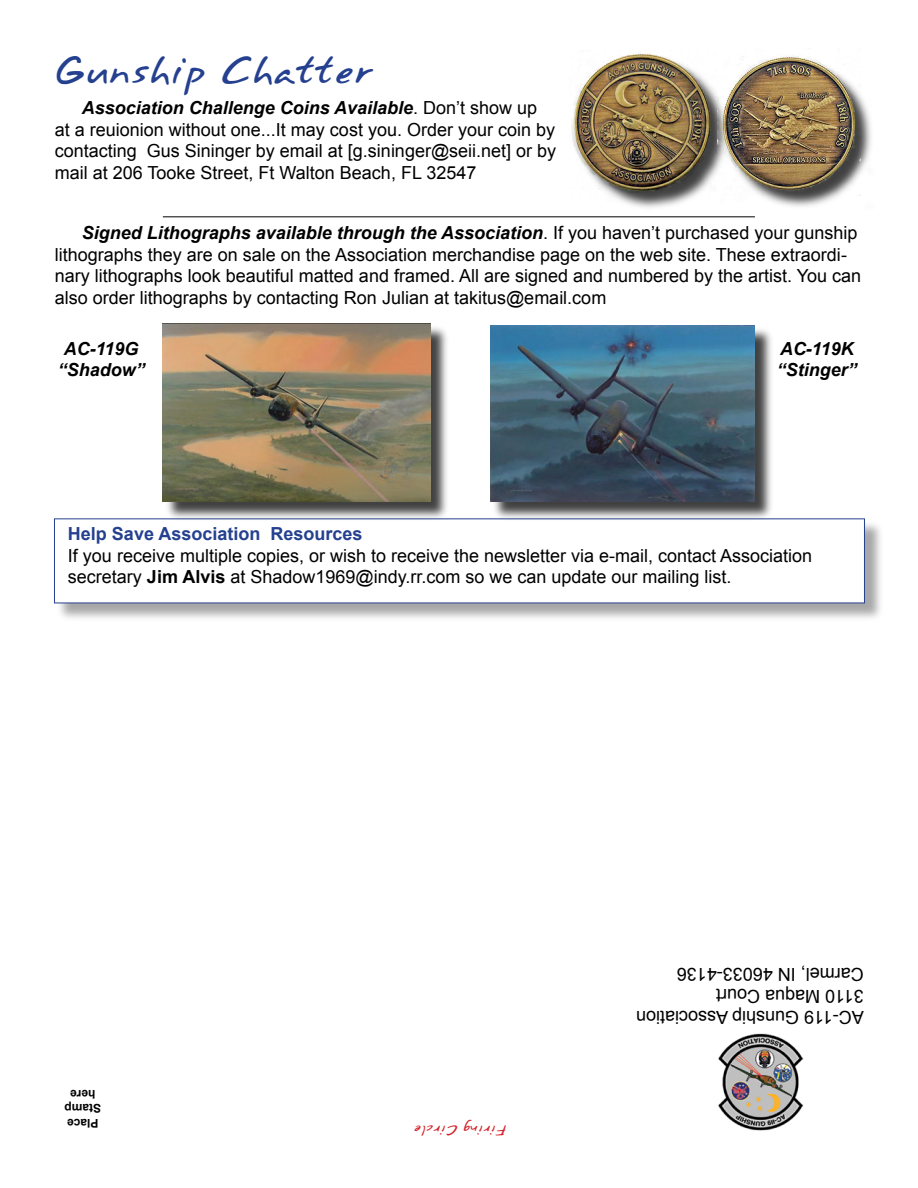
<style>
.page{position:relative;width:918px;height:1188px;background:#fff}
.page>*{position:absolute;margin:0;border:0;box-sizing:border-box;transform-origin:0 0}
.t1{font:33px "Annifont";color:#24408f}
.t2{font:18px/21.6px "Arial";color:#000}
.t3{font:italic 700 18px/21.6px "Arial";color:#000;text-align:center}
.t4{font:700 18px "Arial";color:#24408f}
.t5{font:12px "Annifont";color:#d2232a}
.t6{font:700 12px/14.4px "Arial";letter-spacing:-.005em;color:#000;text-align:center}
.s1{font-weight:700;font-style:italic}
.s2{font-weight:700}
</style>
<div class="page">
<img style="left:718px;top:1033px;width:86px;height:98px">
<div style="left:56px;top:520px;width:829px;height:104px;background:#000;opacity:.35"></div>
<div style="left:54px;top:519px;width:810px;height:84px;background:#fff"></div>
<div style="left:164px;top:325px;width:286px;height:196px;background:#000;opacity:.75"></div>
<img style="left:163px;top:323px;width:267px;height:178px">
<div style="left:492px;top:327px;width:283px;height:194px;background:#000;opacity:.75"></div>
<img style="left:490px;top:325px;width:265px;height:177px">
<hr style="left:163px;top:216px;width:592px;height:1px;background:#000">
<div style="left:572px;top:55px;width:161px;height:157px;background:#000;opacity:.75"></div>
<img style="left:569px;top:50px;width:148px;height:147px">
<div style="left:719px;top:55px;width:159px;height:158px;background:#000;opacity:.75"></div>
<img style="left:717px;top:55px;width:143px;height:140px">
<h1 class="t1" style="left:53px;top:42px;width:323px">Gunship Chatter</h1>
<p class="t2" style="left:55px;top:97px;width:503px;text-indent:27px"><span class="s1">Association Challenge Coins Available</span>. Don’t show up at a reuionion without one...It may cost you. Order your coin by contacting Gus Sininger by email at [g.sininger@seii.net] or by mail at 206 Tooke Street, Ft Walton Beach, FL 32547</p>
<p class="t2" style="left:55px;top:222px;width:808px;text-indent:27px"><span class="s1">Signed Lithographs available through the Association</span>. If you haven’t purchased your gunship lithographs they are on sale on the Association merchandise page on the web site. These extraordi&shy;nary lithographs look beautiful matted and framed. All are signed and numbered by the artist. You can also order lithographs by contacting Ron Julian at takitus@email.com</p>
<p class="t3" style="left:58px;top:338px;width:89px">AC-119G “Shadow”</p>
<p class="t3" style="left:777px;top:338px;width:82px;text-align:left">AC-119K “Stinger”</p>
<p class="t4" style="left:68px;top:524px;width:296px">Help Save Association Resources</p>
<p class="t2" style="left:68px;top:545px;width:746px">If you receive multiple copies, or wish to receive the newsletter via e-mail, contact Association secretary <span class="s2">Jim Alvis</span> at Shadow1969@indy.rr.com so we can update our mailing list.</p>
<p class="t6" style="left:101px;top:1130px;width:38px;rotate:-180deg">Place<br>Stamp here</p>
<p class="t5" style="left:508px;top:1141px;width:95px;rotate:-180deg">Firing Circle</p>
<p class="t5" style="left:405px;top:1118px;width:95px">Firing Circle</p>
<p class="t2" style="left:864px;top:1028px;width:229px;rotate:-180deg">AC-119 Gunship Association<br>3110 Maqua Court<br>Carmel, IN 46033-4136</p>
</div>
